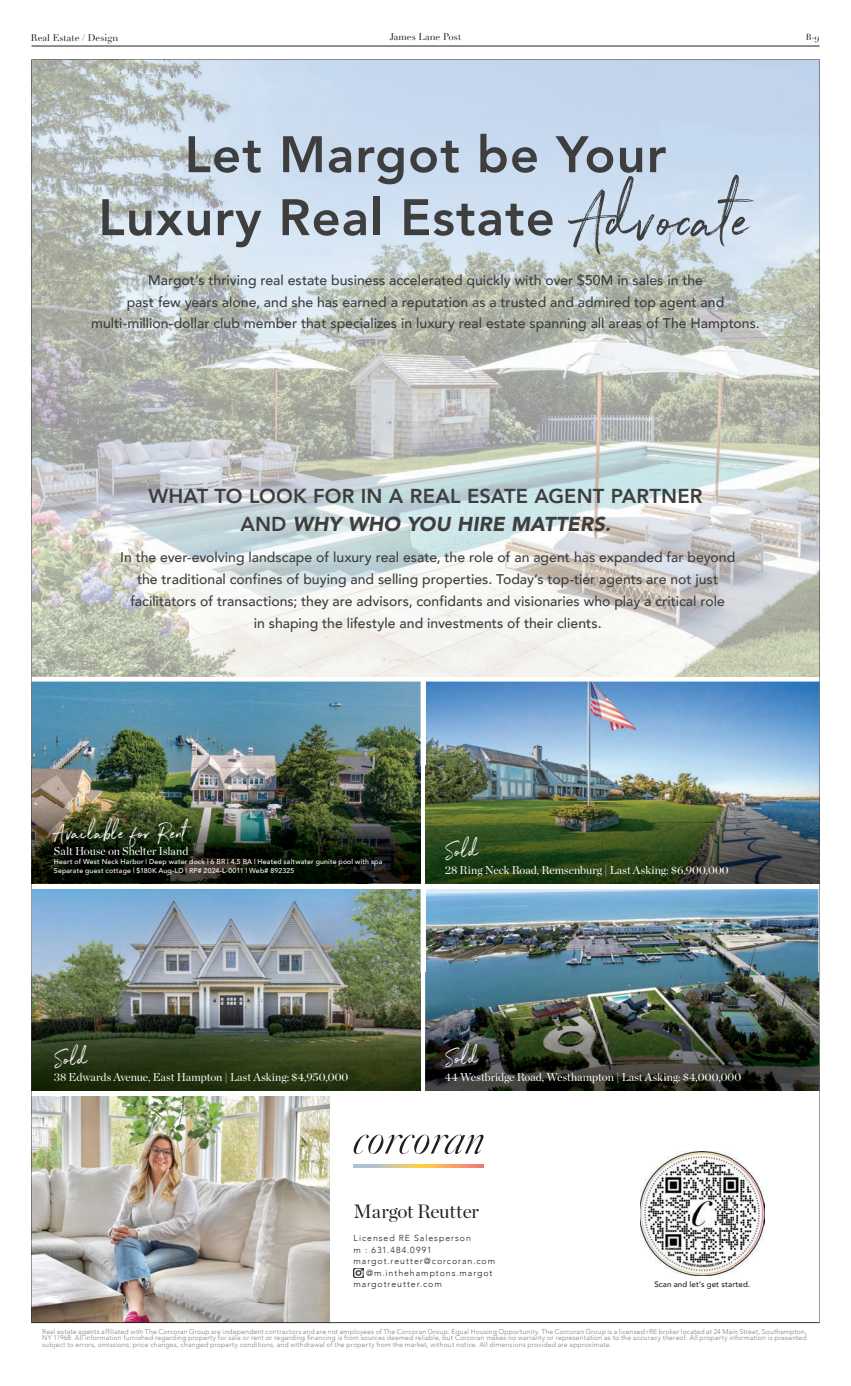
<style>
.page{position:relative;width:851px;height:1386px;background:#fff}
.page>*{position:absolute;margin:0;border:0;box-sizing:border-box;transform-origin:0 0}
.t1{font:800 50.75px/63px "Avenir";letter-spacing:.02em;color:#3e3e3f;text-align:center}
.t2{font:23.62px "Northwell";letter-spacing:.015em;color:#fff}
.t3{font:800 20.12px/27.1px "Avenir";letter-spacing:.005em;color:#3e3e3f;text-align:center}
.t4{font:19.25px "Chronicle Display";letter-spacing:-.01em;color:#231f20}
.t5{font:500 14px/21.9px "Avenir";color:#3e3e3f;text-align:center}
.t6{font:11.38px "Chronicle Display";color:#fff}
.t7{font:9.62px "Didot";color:#231f20}
.t8{font:300 8.75px "Avenir";letter-spacing:.11em;color:#231f20}
.t9{font:8.66px "Didot";color:#231f20}
.t10{font:500 7.88px "Avenir";letter-spacing:.02em;color:#231f20}
.t11{font:500 7px/8.8px "Avenir";letter-spacing:.02em;color:#fff}
.t12{font:300 6.91px/6.9px "Avenir";letter-spacing:.02em;color:#808285;text-align:justify}
.s1{font-family:"Northwell";font-weight:400;font-size:73.5px}
.s2{font-weight:900;font-style:italic}
.s3{font-weight:900;font-style:italic;font-size:18.38px}
</style>
<div class="page">
<hr style="left:32px;top:46px;width:787px;height:1px;background:#231f20">
<img style="left:819px;top:60px;width:1px;height:617px">
<img style="left:819px;top:973px;width:1px;height:118px">
<img style="left:32px;top:59px;width:787px;height:1264px">
<svg style="left:353px;top:1268px;width:10px;height:10px"></svg>
<h3 class="t7" style="left:31px;top:31px;width:89px">Real Estate / Design</h3>
<h3 class="t7" style="left:389px;top:31px;width:73px">James Lane Post</h3>
<p class="t9" style="left:805px;top:32px;width:15px">B-9</p>
<h1 class="t1" style="left:98px;top:123px;width:655px">Let Margot be Your<br>Luxury Real Estate <span class="s1">Advocate</span></h1>
<p class="t5" style="left:91px;top:268px;width:670px">Margot’s thriving real estate business accelerated quickly with over $50M in sales in the<br>past few years alone, and she has earned a reputation as a trusted and admired top agent and multi-million-dollar club member that specializes in luxury real estate spanning all areas of The Hamptons.</p>
<h3 class="t3" style="left:148px;top:483px;width:555px">WHAT TO LOOK FOR IN A REAL ESATE AGENT PARTNER<br>AND <span class="s2">WHY WHO YOU HIRE MATTERS</span><span class="s3">.</span></h3>
<p class="t5" style="left:120px;top:545px;width:616px">In the ever-evolving landscape of luxury real esate, the role of an agent has expanded far beyond the traditional confines of buying and selling properties. Today’s top-tier agents are not just facilitators of transactions; they are advisors, confidants and visionaries who play a critical role<br>in shaping the lifestyle and investments of their clients.</p>
<h2 class="t2" style="left:54px;top:816px;width:133px">Available for Rent</h2>
<h3 class="t6" style="left:54px;top:843px;width:136px">Salt House on Shelter Island</h3>
<p class="t11" style="left:54px;top:857px;width:330px">Heart of West Neck Harbor | Deep water dock | 6 BR | 4.5 BA | Heated saltwater gunite pool with spa<br>Separate guest cottage | $180K Aug-LD | RP# 2024-L-0011 | Web# 892325</p>
<h2 class="t2" style="left:445px;top:834px;width:35px">Sold</h2>
<h3 class="t6" style="left:445px;top:861px;width:285px">28 Ring Neck Road, Remsenburg | Last Asking: $6,900,000</h3>
<h2 class="t2" style="left:54px;top:1042px;width:35px">Sold</h2>
<h3 class="t6" style="left:54px;top:1068px;width:296px">38 Edwards Avenue, East Hampton | Last Asking: $4,950,000</h3>
<h2 class="t2" style="left:445px;top:1041px;width:35px">Sold</h2>
<h3 class="t6" style="left:445px;top:1068px;width:298px">44 Westbridge Road, Westhampton | Last Asking: $4,000,000</h3>
<h3 class="t4" style="left:353px;top:1197px;width:127px">Margot Reutter</h3>
<p class="t8" style="left:353px;top:1233px;width:119px">Licensed RE Salesperson</p>
<p class="t8" style="left:353px;top:1245px;width:79px">m : 631.484.0991</p>
<p class="t8" style="left:353px;top:1256px;width:143px">margot.reutter@corcoran.com</p>
<p class="t8" style="left:366px;top:1267px;width:128px">@m.inthehamptons.margot</p>
<p class="t8" style="left:353px;top:1279px;width:90px">margotreutter.com</p>
<p class="t10" style="left:654px;top:1277px;width:97px">Scan and let’s get started.</p>
<p class="t12" style="left:42px;top:1328px;width:766px">Real estate agents affiliated with The Corcoran Group are independent contractors and are not employees of The Corcoran Group. Equal Housing Opportunity. The Corcoran Group is a licensed rRE broker located at 24 Main Street, Southampton, NY 11968. All information furnished regarding property for sale or rent or regarding financing is from sources deemed reliable, but Corcoran makes no warranty or representation as to the accuracy thereof. All property information is presented subject to errors, omissions, price changes, changed property conditions, and withdrawal of the property from the market, without notice. All dimensions provided are approximate.</p>
</div>
